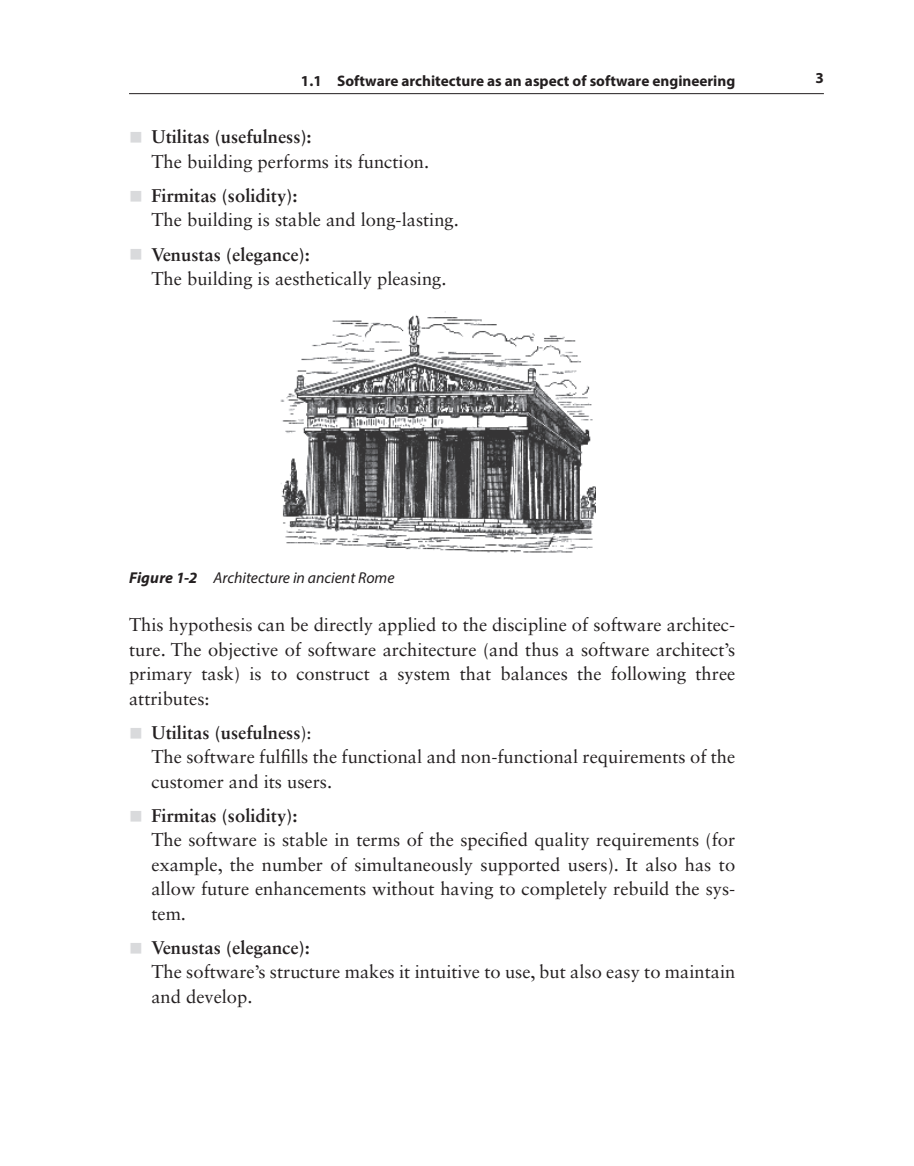
<style>
.page{position:relative;width:914px;height:1166px;background:#fff}
.page>*{position:absolute;margin:0;border:0;box-sizing:border-box;transform-origin:0 0}
.Haupttext_Anfang{font:18.38px/24.3px "Sabon LT Std";color:#231f20}
.t1{font:italic 15.75px "Myriad Pro";color:#231f20}
.Kolumne{font:700 15.22px "Myriad Pro";color:#231f20}
.s1{color:#d9dadc}
.s2{font-weight:700}
</style>
<div class="page">
<hr style="left:129px;top:93px;width:694px;height:1px;background:#231f20">
<img style="left:280px;top:311px;width:316px;height:242px">
<p class="Kolumne" style="left:301px;top:71px;width:436px">1.1 Software architecture as an aspect of software engineering</p>
<p class="Kolumne" style="left:815px;top:68px;width:10px">3</p>
<p class="Haupttext_Anfang" style="left:151px;top:124px;width:279px;text-indent:-22px"><span class="s1">■</span> <span class="s2">Utilitas (usefulness):<br></span>The building performs its function.</p>
<p class="Haupttext_Anfang" style="left:151px;top:183px;width:309px;text-indent:-22px"><span class="s1">■</span> <span class="s2">Firmitas (solidity):<br></span>The building is stable and long-lasting.</p>
<p class="Haupttext_Anfang" style="left:151px;top:242px;width:297px;text-indent:-22px"><span class="s1">■</span> <span class="s2">Venustas (elegance):<br></span>The building is aesthetically pleasing.</p>
<p class="t1" style="left:129px;top:567px;width:267px"><span class="s2">Figure 1-2</span> Architecture in ancient Rome</p>
<p class="Haupttext_Anfang" style="left:129px;top:612px;width:608px;text-align:justify">This hypothesis can be directly applied to the discipline of software architec&shy;ture. The objective of software architecture (and thus a software architect’s primary task) is to construct a system that balances the following three attributes:</p>
<p class="Haupttext_Anfang" style="left:151px;top:720px;width:585px;text-indent:-22px"><span class="s1">■</span> <span class="s2">Utilitas (usefulness</span>):<br>The software fulfills the functional and non-functional requirements of the customer and its users.</p>
<p class="Haupttext_Anfang" style="left:151px;top:803px;width:585px;text-indent:-22px"><span class="s1">■</span> <span class="s2">Firmitas (solidity):<br></span>The software is stable in terms of the specified quality requirements (for example, the number of simultaneously supported users). It also has to allow future enhancements without having to completely rebuild the sys&shy;tem.</p>
<p class="Haupttext_Anfang" style="left:151px;top:935px;width:585px;text-indent:-22px"><span class="s1">■</span> <span class="s2">Venustas (elegance):<br></span>The software’s structure makes it intuitive to use, but also easy to maintain and develop.</p>
</div>
